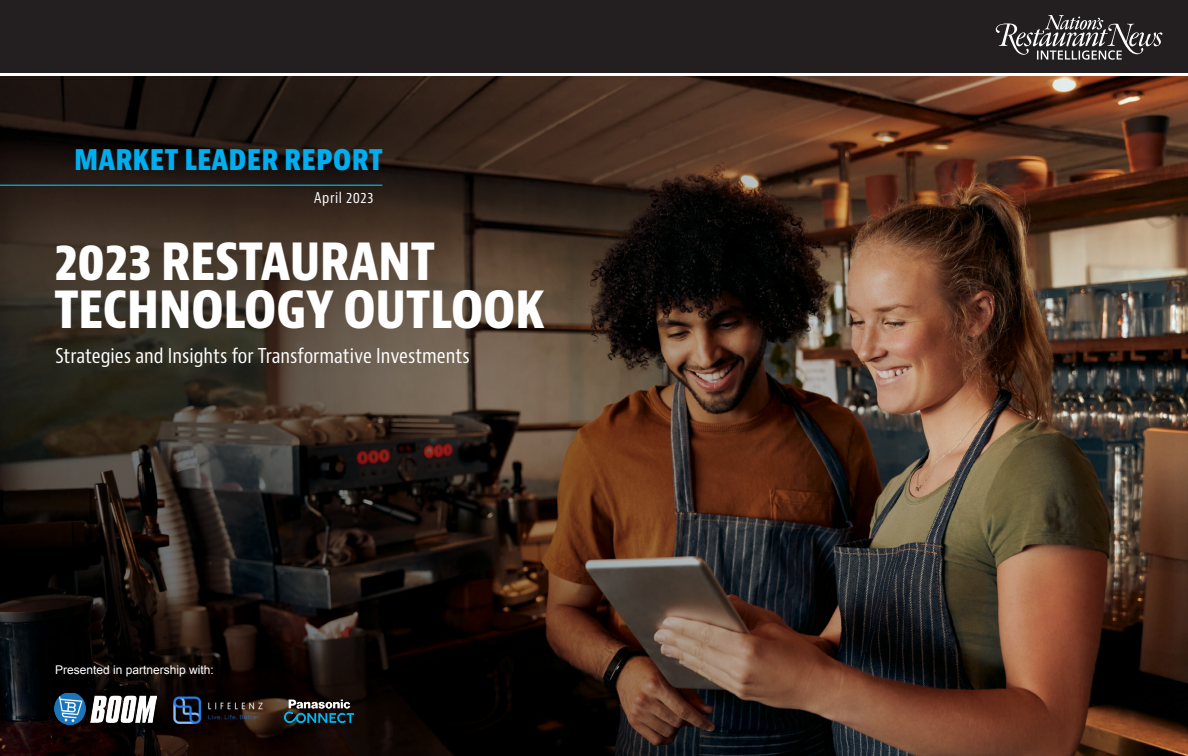
<style>
.page{position:relative;width:1188px;height:756px;background:#fff}
.page>*{position:absolute;margin:0;border:0;box-sizing:border-box;transform-origin:0 0}
.t1{font:700 condensed 49.8px/48.6px "Bernino Sans";color:#fff}
.t2{font:700 condensed 30.3px "Bernino Sans";color:#00aeef}
.t3{font:condensed 19.95px "Bernino Sans";color:#fff}
.t4{font:condensed 14.55px "Bernino Sans";letter-spacing:.04em;color:#fff}
.t5{font:12px "Arial";color:#fff}
</style>
<div class="page">
<img style="left:0;top:77px;width:1188px;height:679px">
<hr style="left:0;top:185px;width:382px;height:1px;background:#00aeef">
<div style="left:0;top:0;width:1188px;height:72px;background:#231f20"></div>
<svg style="left:996px;top:15px;width:166px;height:45px"></svg>
<img style="left:55px;top:693px;width:101px;height:32px">
<img style="left:174px;top:696px;width:88px;height:28px">
<img style="left:279px;top:696px;width:80px;height:29px">
<p class="t2" style="left:74px;top:140px;width:310px">MARKET LEADER REPORT</p>
<p class="t4" style="left:314px;top:189px;width:61px">April 2023</p>
<p class="t1" style="left:54px;top:239px;width:491px">2023 RESTAURANT<br>TECHNOLOGY OUTLOOK</p>
<p class="t3" style="left:56px;top:344px;width:416px">Strategies and Insights for Transformative Investments</p>
<p class="t5" style="left:55px;top:662px;width:160px">Presented in partnership with:</p>
</div>
